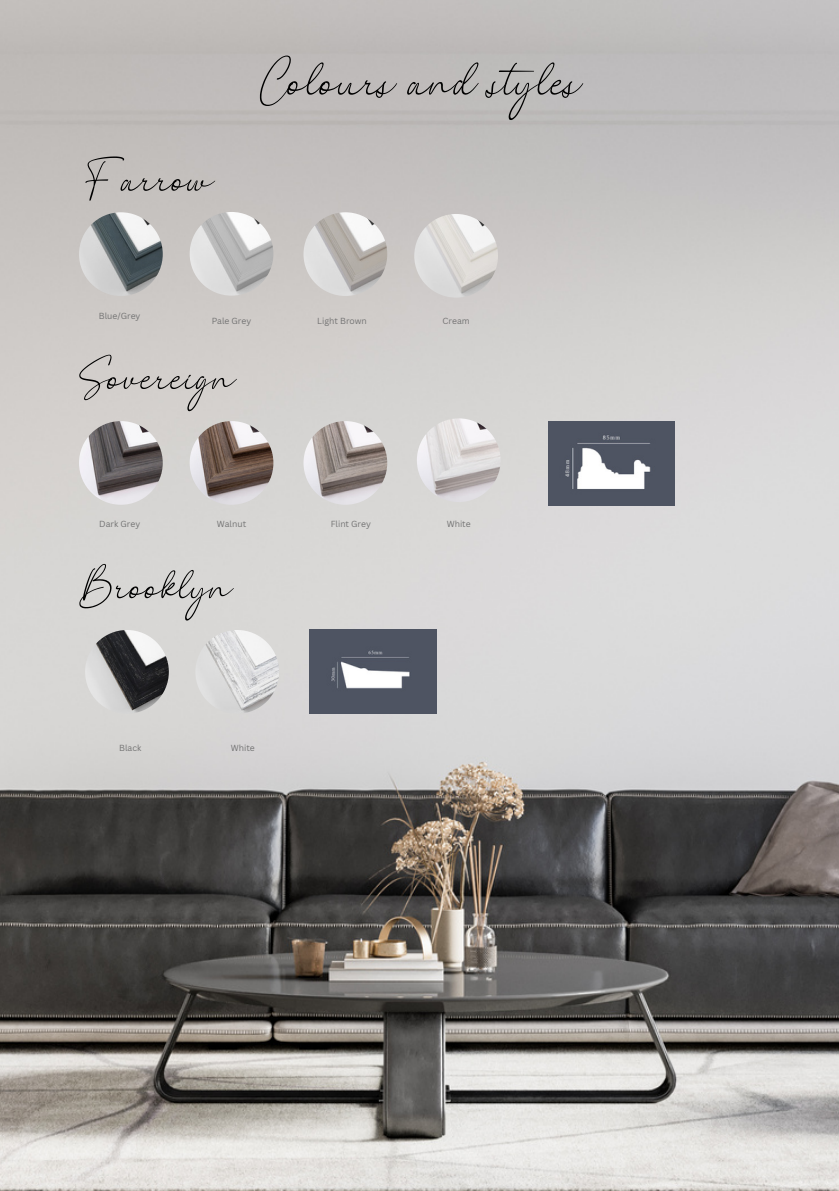
<style>
.page{position:relative;width:839px;height:1191px;background:#fff}
.page>*{position:absolute;margin:0;border:0;box-sizing:border-box;transform-origin:0 0}
.t1{font:104.2px "The Bigmaker";color:#000}
.t2{font:91.6px "The Bigmaker";color:#000}
.t3{font:8.6px "Canva Sans";color:#737373}
</style>
<div class="page">
<img style="left:0;top:0;width:838px;height:1191px">
<img style="left:548px;top:421px;width:126px;height:84px">
<img style="left:79px;top:421px;width:84px;height:84px;border-radius:50%">
<img style="left:190px;top:421px;width:83px;height:84px;border-radius:50%">
<img style="left:303px;top:421px;width:84px;height:84px;border-radius:50%">
<img style="left:417px;top:418px;width:83px;height:84px;border-radius:50%">
<img style="left:85px;top:630px;width:84px;height:84px;border-radius:50%">
<img style="left:195px;top:630px;width:84px;height:84px;border-radius:50%">
<img style="left:310px;top:630px;width:126px;height:84px">
<img style="left:79px;top:212px;width:84px;height:84px;border-radius:50%">
<img style="left:190px;top:212px;width:83px;height:84px;border-radius:50%">
<img style="left:303px;top:212px;width:84px;height:84px;border-radius:50%">
<img style="left:414px;top:214px;width:84px;height:84px;border-radius:50%">
<p class="t2" style="left:85px;top:136px;width:131px">Farrow</p>
<p class="t1" style="left:259px;top:33px;width:324px">Colours and styles</p>
<p class="t3" style="left:99px;top:309px;width:43px">Blue/Grey</p>
<p class="t3" style="left:212px;top:314px;width:41px">Pale Grey</p>
<p class="t3" style="left:317px;top:314px;width:51px">Light Brown</p>
<p class="t3" style="left:442px;top:314px;width:29px">Cream</p>
<p class="t2" style="left:79px;top:334px;width:159px">Sovereign</p>
<p class="t3" style="left:99px;top:518px;width:42px">Dark Grey</p>
<p class="t3" style="left:217px;top:518px;width:31px">Walnut</p>
<p class="t3" style="left:330px;top:518px;width:42px">Flint Grey</p>
<p class="t3" style="left:446px;top:518px;width:26px">White</p>
<p class="t2" style="left:79px;top:544px;width:155px">Brooklyn</p>
<p class="t3" style="left:119px;top:742px;width:24px">Black</p>
<p class="t3" style="left:231px;top:742px;width:26px">White</p>
</div>
